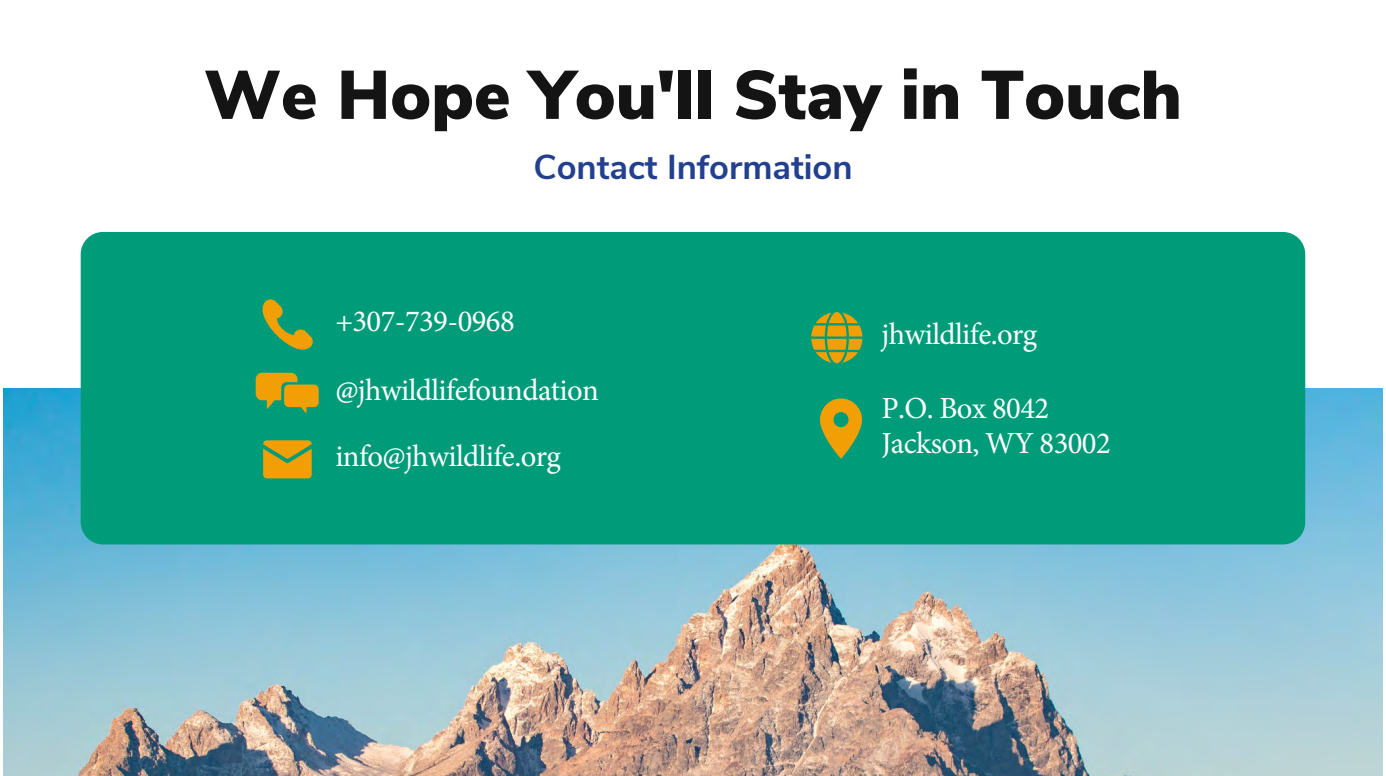
<style>
.page{position:relative;width:1386px;height:776px;background:#fff}
.page>*{position:absolute;margin:0;border:0;box-sizing:border-box;transform-origin:0 0}
.t1{font:900 68.42px "Nunito Sans";color:#141414}
.t2{font:700 34.48px "Nunito Sans";color:#23408f}
.t3{font:30.62px/35.2px "Minion Pro";letter-spacing:-.02em;color:#fff}
</style>
<div class="page">
<img style="left:3px;top:388px;width:1380px;height:388px">
<div style="left:81px;top:232px;width:1224px;height:312px;background:#009c7a;border-radius:22px"></div>
<svg style="left:820px;top:398px;width:42px;height:61px"></svg>
<svg style="left:262px;top:299px;width:51px;height:51px"></svg>
<svg style="left:263px;top:440px;width:49px;height:38px;background:#d09e15"></svg>
<svg style="left:811px;top:312px;width:51px;height:51px"></svg>
<svg style="left:256px;top:373px;width:63px;height:40px"></svg>
<h1 class="t1" style="left:204px;top:50px;width:979px">We Hope You'll Stay in Touch</h1>
<p class="t2" style="left:533px;top:144px;width:321px">Contact Information</p>
<p class="t3" style="left:335px;top:306px;width:181px">+307-739-0968</p>
<p class="t3" style="left:335px;top:375px;width:265px">@jhwildlifefoundation</p>
<p class="t3" style="left:335px;top:441px;width:227px">info@jhwildlife.org</p>
<p class="t3" style="left:881px;top:320px;width:157px">jhwildlife.org</p>
<p class="t3" style="left:881px;top:393px;width:231px">P.O. Box 8042<br>Jackson, WY 83002</p>
</div>
